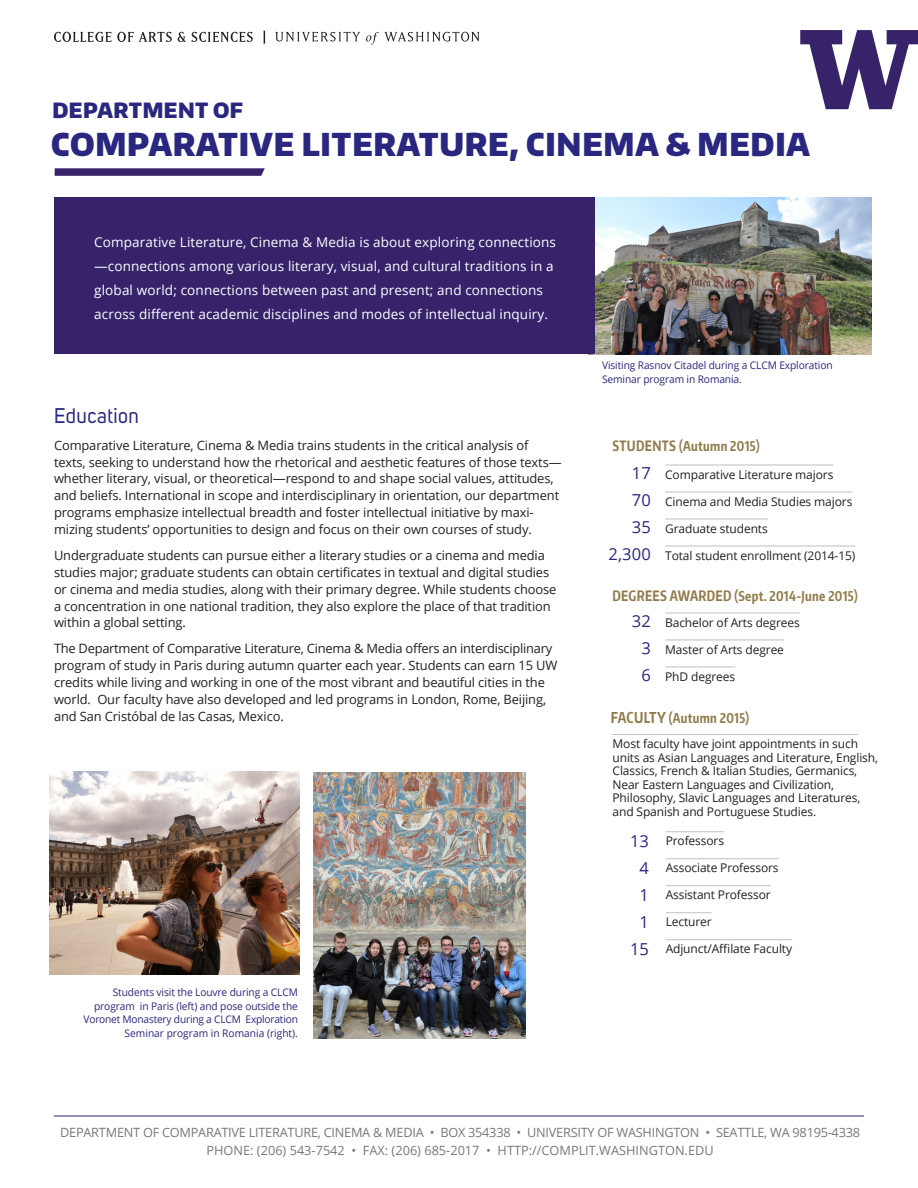
<style>
.page{position:relative;width:918px;height:1188px;background:#fff}
.page>*{position:absolute;margin:0;border:0;box-sizing:border-box;transform-origin:0 0}
.Header_main{font:900 31.5px "Encode Sans Normal";letter-spacing:.025em;color:#292780;scale:.95 1}
.Header_main-2{font:900 21px "Encode Sans Normal";letter-spacing:.025em;color:#292780;scale:.95 1}
.Header_body{font:21px "Uni Sans";letter-spacing:.025em;color:#292780;scale:.95 1}
.Sidebar_numbers{font:16.5px "Open Sans";letter-spacing:.01em;color:#292780}
.Intro_Text{font:13.5px/24px "Open Sans";letter-spacing:.01em;color:#fff}
.Sidebar_Titles{font:700 13.5px "Encode Sans Compressed";letter-spacing:.025em;color:#917b4b;scale:.95 1}
.Body_main{font:12.9px/16.8px "Open Sans";letter-spacing:-.01em;color:#231f20}
.Address{font:12.75px "Open Sans";letter-spacing:-.02em;color:#76787b}
.Address-2{font:12.75px "Open Sans";color:#76787b}
.Sidebar_Text{font:12px/13.5px "Open Sans";letter-spacing:-.01em;color:#231f20}
.t1{font:10.5px/13.5px "Open Sans";letter-spacing:-.01em;color:#292780}
.s1{font-size:14.25px}
.s2{font-size:15px}
</style>
<div class="page">
<hr style="left:54px;top:1116px;width:810px;height:1px;background:#292780">
<img style="left:595px;top:198px;width:276px;height:156px">
<img style="left:50px;top:771px;width:250px;height:204px">
<img style="left:313px;top:772px;width:213px;height:267px">
<hr style="left:665px;top:465px;width:169px;height:1px;background:#bfc0c3">
<hr style="left:665px;top:492px;width:188px;height:1px;background:#bfc0c3">
<hr style="left:665px;top:519px;width:103px;height:1px;background:#bfc0c3">
<hr style="left:665px;top:546px;width:190px;height:1px;background:#bfc0c3">
<hr style="left:665px;top:613px;width:135px;height:1px;background:#bfc0c3">
<hr style="left:665px;top:640px;width:119px;height:1px;background:#bfc0c3">
<hr style="left:665px;top:667px;width:70px;height:1px;background:#bfc0c3">
<hr style="left:613px;top:734px;width:245px;height:1px;background:#bfc0c3">
<svg style="left:800px;top:30px;width:118px;height:79px"></svg>
<svg style="left:264px;top:31px;width:1px;height:13px"></svg>
<svg style="left:275px;top:32px;width:205px;height:13px"></svg>
<svg style="left:54px;top:32px;width:57px;height:10px"></svg>
<svg style="left:117px;top:32px;width:55px;height:10px"></svg>
<svg style="left:178px;top:32px;width:75px;height:11px"></svg>
<div style="left:55px;top:168px;width:211px;height:8px;background:#36236a"></div>
<svg style="left:257px;top:168px;width:9px;height:8px"></svg>
<div style="left:55px;top:198px;width:540px;height:156px;background:#36236a"></div>
<hr style="left:666px;top:831px;width:58px;height:1px;background:#bfc0c3">
<hr style="left:666px;top:858px;width:113px;height:1px;background:#bfc0c3">
<hr style="left:666px;top:885px;width:105px;height:1px;background:#bfc0c3">
<hr style="left:666px;top:912px;width:46px;height:1px;background:#bfc0c3">
<hr style="left:666px;top:939px;width:126px;height:1px;background:#bfc0c3">
<p class="Header_main-2" style="left:52px;top:96px;width:202px">DEPARTMENT OF</p>
<p class="Header_main" style="left:51px;top:124px;width:800px">COMPARATIVE LITERATURE, CINEMA &amp; MEDIA</p>
<p class="Intro_Text" style="left:94px;top:230px;width:463px">Comparative Literature, Cinema &amp; Media is about exploring connections —connections among various literary, visual, and cultural traditions in a global world; connections between past and present; and connections across different academic disciplines and modes of intellectual inquiry.</p>
<p class="Header_body" style="left:54px;top:404px;width:91px">Education</p>
<p class="Body_main" style="left:54px;top:436px;width:509px">Comparative Literature, Cinema &amp; Media trains students in the critical analysis of texts, seeking to understand how the rhetorical and aesthetic features of those texts— whether literary, visual, or theoretical—respond to and shape social values, attitudes, and beliefs. International in scope and interdisciplinary in orientation, our department programs emphasize intellectual breadth and foster intellectual initiative by maxi&shy;mizing students’ opportunities to design and focus on their own courses of study.</p>
<p class="Body_main" style="left:54px;top:546px;width:504px">Undergraduate students can pursue either a literary studies or a cinema and media studies major; graduate students can obtain certificates in textual and digital studies or cinema and media studies, along with their primary degree. While students choose a concentration in one national tradition, they also explore the place of that tradition within a global setting.</p>
<p class="Body_main" style="left:54px;top:640px;width:505px">The Department of Comparative Literature, Cinema &amp; Media offers an interdisciplinary program of study in Paris during autumn quarter each year. Students can earn 15 UW credits while living and working in one of the most vibrant and beautiful cities in the world. Our faculty have also developed and led programs in London, Rome, Beijing, and San Cristóbal de las Casas, Mexico.</p>
<p class="t1" style="left:84px;top:985px;width:216px;text-align:right">Students visit the Louvre during a CLCM program in Paris (left) and pose outside the Voronet Monastery during a CLCM Exploration Seminar program in Romania (right).</p>
<p class="t1" style="left:602px;top:358px;width:232px">Visiting Rasnov Citadel during a CLCM Exploration<br>Seminar program in Romania.</p>
<p class="Sidebar_Titles" style="left:612px;top:437px;width:157px"><span class="s1">STUDENTS</span> (Autumn 2015)</p>
<p class="Sidebar_numbers" style="left:632px;top:462px;width:21px">17</p>
<p class="Sidebar_numbers" style="left:632px;top:489px;width:21px">70</p>
<p class="Sidebar_numbers" style="left:632px;top:516px;width:21px">35</p>
<p class="Sidebar_numbers" style="left:609px;top:543px;width:44px">2,300</p>
<p class="Sidebar_Text" style="left:665px;top:467px;width:170px">Comparative Literature majors</p>
<p class="Sidebar_Text" style="left:665px;top:494px;width:189px">Cinema and Media Studies majors</p>
<p class="Sidebar_Text" style="left:665px;top:521px;width:104px">Graduate students</p>
<p class="Sidebar_Text" style="left:665px;top:548px;width:192px">Total student enrollment (2014-15)</p>
<p class="Sidebar_Titles" style="left:612px;top:587px;width:260px"><span class="s1">DEGREES AWARDED</span> (Sept. 2014-June 2015)</p>
<p class="Sidebar_numbers" style="left:632px;top:610px;width:21px">32</p>
<p class="Sidebar_numbers" style="left:642px;top:637px;width:11px">3</p>
<p class="Sidebar_numbers" style="left:642px;top:664px;width:11px">6</p>
<p class="Sidebar_Text" style="left:665px;top:615px;width:136px">Bachelor of Arts degrees</p>
<p class="Sidebar_Text" style="left:665px;top:642px;width:120px">Master of Arts degree</p>
<p class="Sidebar_Text" style="left:665px;top:669px;width:72px">PhD degrees</p>
<p class="Sidebar_Titles" style="left:611px;top:709px;width:147px"><span class="s2">FACULTY</span> (Autumn 2015)</p>
<p class="Sidebar_Text" style="left:613px;top:737px;width:267px">Most faculty have joint appointments in such units as Asian Languages and Literature, English, Classics, French &amp; Italian Studies, Germanics, Near Eastern Languages and Civilization, Philosophy, Slavic Languages and Literatures, and Spanish and Portuguese Studies.</p>
<p class="Sidebar_numbers" style="left:630px;top:830px;width:21px">13</p>
<p class="Sidebar_numbers" style="left:640px;top:857px;width:11px">4</p>
<p class="Sidebar_numbers" style="left:640px;top:884px;width:11px">1</p>
<p class="Sidebar_numbers" style="left:640px;top:911px;width:11px">1</p>
<p class="Sidebar_numbers" style="left:630px;top:938px;width:21px">15</p>
<p class="Sidebar_Text" style="left:666px;top:834px;width:60px">Professors</p>
<p class="Sidebar_Text" style="left:666px;top:861px;width:115px">Associate Professors</p>
<p class="Sidebar_Text" style="left:666px;top:888px;width:107px">Assistant Professor</p>
<p class="Sidebar_Text" style="left:666px;top:915px;width:47px">Lecturer</p>
<p class="Sidebar_Text" style="left:666px;top:942px;width:128px">Adjunct/Affilate Faculty</p>
<p class="Address" style="left:60px;top:1124px;width:801px">DEPARTMENT OF COMPARATIVE LITERATURE, CINEMA &amp; MEDIA • BOX 354338 • UNIVERSITY OF WASHINGTON • SEATTLE, WA 98195-4338</p>
<p class="Address-2" style="left:207px;top:1142px;width:509px">PHONE: (206) 543-7542 • FAX: (206) 685-2017 • HTTP://COMPLIT.WASHINGTON.EDU</p>
</div>
